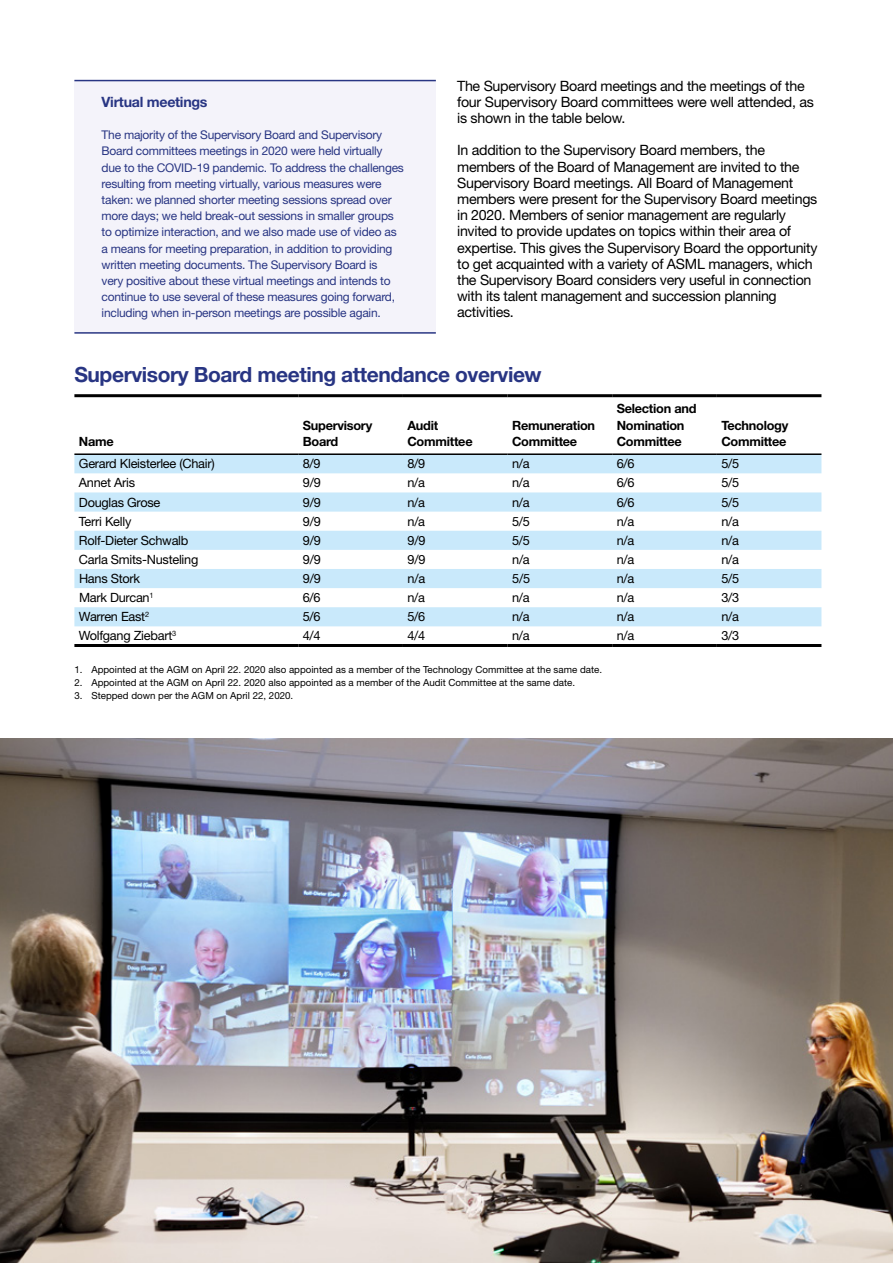
<style>
.page{position:relative;width:893px;height:1263px;background:#fff}
.page>*{position:absolute;margin:0;border:0;box-sizing:border-box;transform-origin:0 0}
.t1{font:700 21px "Helvetica Neue LT Std";letter-spacing:-.02em;color:#283583}
.t2{font:14.25px/16.2px "Helvetica Neue LT Std";letter-spacing:-.02em;color:#000}
.t3{font:700 14.25px "Helvetica Neue LT Std";letter-spacing:-.02em;color:#283583}
.t4{font:12.75px "Helvetica Neue LT Std";letter-spacing:-.02em;color:#000}
.t5{font:700 12.75px/16.2px "Helvetica Neue LT Std";letter-spacing:-.02em;color:#000}
.t6{font:12px/16.2px "Helvetica Neue LT Std";letter-spacing:-.02em;color:#283583}
.t7{font:9.75px "Helvetica Neue LT Std";color:#000}
</style>
<div class="page">
<div style="left:74px;top:80px;width:362px;height:252px;background:#f4f3fa"></div>
<hr style="left:74px;top:80px;width:362px;height:1px;background:#283583">
<hr style="left:74px;top:332px;width:362px;height:2px;background:#283583">
<img style="left:0;top:739px;width:893px;height:524px">
<svg style="left:74px;top:397px;width:747px;height:230px"></svg>
<svg style="left:74px;top:455px;width:747px;height:171px;fill:#c9e9fb"></svg>
<hr style="left:74px;top:394px;width:224px;height:3px;background:#000">
<hr style="left:298px;top:394px;width:105px;height:3px;background:#000">
<hr style="left:403px;top:394px;width:105px;height:3px;background:#000">
<hr style="left:508px;top:394px;width:104px;height:3px;background:#000">
<hr style="left:612px;top:394px;width:105px;height:3px;background:#000">
<hr style="left:717px;top:394px;width:104px;height:3px;background:#000">
<hr style="left:74px;top:644px;width:224px;height:3px;background:#000">
<hr style="left:298px;top:644px;width:105px;height:3px;background:#000">
<hr style="left:403px;top:644px;width:105px;height:3px;background:#000">
<hr style="left:508px;top:644px;width:104px;height:3px;background:#000">
<hr style="left:612px;top:644px;width:105px;height:3px;background:#000">
<hr style="left:717px;top:644px;width:104px;height:3px;background:#000">
<hr style="left:74px;top:453px;width:224px;height:2px;background:#000">
<hr style="left:298px;top:453px;width:105px;height:2px;background:#000">
<hr style="left:403px;top:453px;width:105px;height:2px;background:#000">
<hr style="left:508px;top:453px;width:104px;height:2px;background:#000">
<hr style="left:612px;top:453px;width:105px;height:2px;background:#000">
<hr style="left:717px;top:453px;width:104px;height:2px;background:#000">
<p class="t3" style="left:102px;top:93px;width:107px">Virtual meetings</p>
<p class="t6" style="left:102px;top:127px;width:304px">The majority of the Supervisory Board and Supervisory Board committees meetings in 2020 were held virtually due to the COVID-19 pandemic. To address the challenges resulting from meeting virtually, various measures were taken: we planned shorter meeting sessions spread over more days; we held break-out sessions in smaller groups to optimize interaction, and we also made use of video as a means for meeting preparation, in addition to providing written meeting documents. The Supervisory Board is<br>very positive about these virtual meetings and intends to continue to use several of these measures going forward, including when in-person meetings are possible again.</p>
<p class="t2" style="left:457px;top:77px;width:358px">The Supervisory Board meetings and the meetings of the four Supervisory Board committees were well attended, as is shown in the table below.</p>
<p class="t2" style="left:457px;top:142px;width:362px">In addition to the Supervisory Board members, the members of the Board of Management are invited to the Supervisory Board meetings. All Board of Management members were present for the Supervisory Board meetings in 2020. Members of senior management are regularly invited to provide updates on topics within their area of expertise. This gives the Supervisory Board the opportunity to get acquainted with a variety of ASML managers, which the Supervisory Board considers very useful in connection with its talent management and succession planning activities.</p>
<h1 class="t1" style="left:74px;top:362px;width:469px">Supervisory Board meeting attendance overview</h1>
<p class="t5" style="left:79px;top:433px;width:36px">Name</p>
<p class="t5" style="left:303px;top:417px;width:71px">Supervisory<br>Board</p>
<p class="t5" style="left:407px;top:417px;width:67px">Audit<br>Committee</p>
<p class="t5" style="left:512px;top:417px;width:85px">Remuneration<br>Committee</p>
<p class="t5" style="left:617px;top:400px;width:81px">Selection and<br>Nomination<br>Committee</p>
<p class="t5" style="left:721px;top:417px;width:69px">Technology<br>Committee</p>
<p class="t4" style="left:79px;top:456px;width:137px">Gerard Kleisterlee (Chair)</p>
<p class="t4" style="left:303px;top:456px;width:19px">8/9</p>
<p class="t4" style="left:407px;top:456px;width:19px">8/9</p>
<p class="t4" style="left:512px;top:456px;width:19px">n/a</p>
<p class="t4" style="left:617px;top:456px;width:19px">6/6</p>
<p class="t4" style="left:721px;top:456px;width:19px">5/5</p>
<p class="t4" style="left:79px;top:475px;width:58px">Annet Aris</p>
<p class="t4" style="left:303px;top:475px;width:19px">9/9</p>
<p class="t4" style="left:407px;top:475px;width:19px">n/a</p>
<p class="t4" style="left:512px;top:475px;width:19px">n/a</p>
<p class="t4" style="left:617px;top:475px;width:19px">6/6</p>
<p class="t4" style="left:721px;top:475px;width:19px">5/5</p>
<p class="t4" style="left:79px;top:494px;width:83px">Douglas Grose</p>
<p class="t4" style="left:303px;top:494px;width:19px">9/9</p>
<p class="t4" style="left:407px;top:494px;width:19px">n/a</p>
<p class="t4" style="left:512px;top:494px;width:19px">n/a</p>
<p class="t4" style="left:617px;top:494px;width:19px">6/6</p>
<p class="t4" style="left:721px;top:494px;width:19px">5/5</p>
<p class="t4" style="left:79px;top:514px;width:54px">Terri Kelly</p>
<p class="t4" style="left:303px;top:514px;width:19px">9/9</p>
<p class="t4" style="left:407px;top:514px;width:19px">n/a</p>
<p class="t4" style="left:512px;top:514px;width:19px">5/5</p>
<p class="t4" style="left:617px;top:514px;width:19px">n/a</p>
<p class="t4" style="left:721px;top:514px;width:19px">n/a</p>
<p class="t4" style="left:79px;top:533px;width:111px">Rolf-Dieter Schwalb</p>
<p class="t4" style="left:303px;top:533px;width:19px">9/9</p>
<p class="t4" style="left:407px;top:533px;width:19px">9/9</p>
<p class="t4" style="left:512px;top:533px;width:19px">5/5</p>
<p class="t4" style="left:617px;top:533px;width:19px">n/a</p>
<p class="t4" style="left:721px;top:533px;width:19px">n/a</p>
<p class="t4" style="left:79px;top:552px;width:121px">Carla Smits-Nusteling</p>
<p class="t4" style="left:303px;top:552px;width:19px">9/9</p>
<p class="t4" style="left:407px;top:552px;width:19px">9/9</p>
<p class="t4" style="left:512px;top:552px;width:19px">n/a</p>
<p class="t4" style="left:617px;top:552px;width:19px">n/a</p>
<p class="t4" style="left:721px;top:552px;width:19px">n/a</p>
<p class="t4" style="left:79px;top:571px;width:63px">Hans Stork</p>
<p class="t4" style="left:303px;top:571px;width:19px">9/9</p>
<p class="t4" style="left:408px;top:571px;width:19px">n/a</p>
<p class="t4" style="left:512px;top:571px;width:19px">5/5</p>
<p class="t4" style="left:617px;top:571px;width:19px">n/a</p>
<p class="t4" style="left:721px;top:571px;width:19px">5/5</p>
<p class="t4" style="left:79px;top:590px;width:76px">Mark Durcan<sup>1</sup></p>
<p class="t4" style="left:303px;top:590px;width:19px">6/6</p>
<p class="t4" style="left:407px;top:590px;width:19px">n/a</p>
<p class="t4" style="left:512px;top:590px;width:19px">n/a</p>
<p class="t4" style="left:617px;top:590px;width:19px">n/a</p>
<p class="t4" style="left:721px;top:590px;width:19px">3/3</p>
<p class="t4" style="left:79px;top:609px;width:72px">Warren East<sup>2</sup></p>
<p class="t4" style="left:303px;top:609px;width:19px">5/6</p>
<p class="t4" style="left:407px;top:609px;width:19px">5/6</p>
<p class="t4" style="left:512px;top:609px;width:19px">n/a</p>
<p class="t4" style="left:617px;top:609px;width:19px">n/a</p>
<p class="t4" style="left:721px;top:609px;width:19px">n/a</p>
<p class="t4" style="left:79px;top:628px;width:99px">Wolfgang Ziebart<sup>3</sup></p>
<p class="t4" style="left:303px;top:628px;width:19px">4/4</p>
<p class="t4" style="left:407px;top:628px;width:19px">4/4</p>
<p class="t4" style="left:512px;top:628px;width:19px">n/a</p>
<p class="t4" style="left:617px;top:628px;width:19px">n/a</p>
<p class="t4" style="left:721px;top:628px;width:19px">3/3</p>
<p class="t7" style="left:74px;top:664px;width:529px">1. Appointed at the AGM on April 22. 2020 also appointed as a member of the Technology Committee at the same date.</p>
<p class="t7" style="left:74px;top:677px;width:502px">2. Appointed at the AGM on April 22. 2020 also appointed as a member of the Audit Committee at the same date.</p>
<p class="t7" style="left:74px;top:689px;width:220px">3. Stepped down per the AGM on April 22, 2020.</p>
</div>
